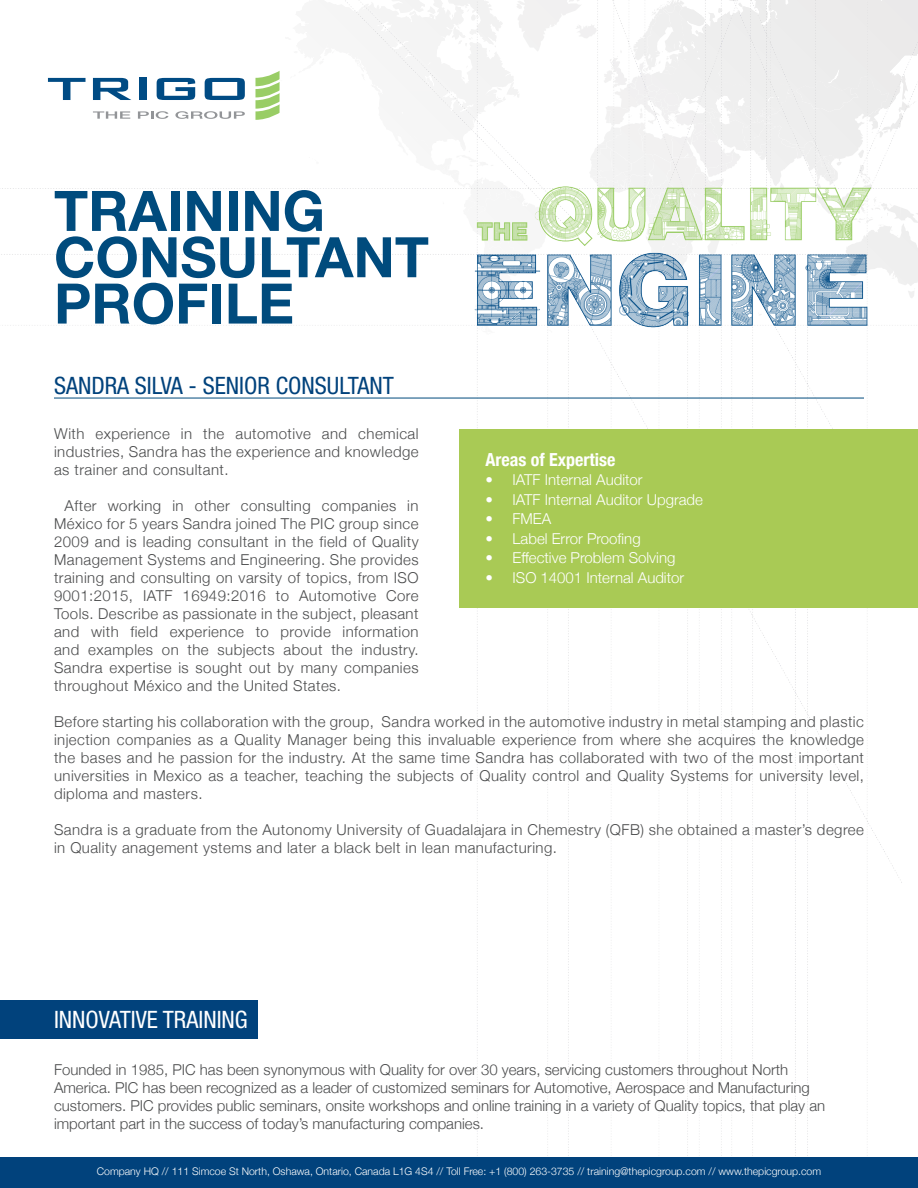
<style>
.page{position:relative;width:918px;height:1188px;background:#fff}
.page>*{position:absolute;margin:0;border:0;box-sizing:border-box;transform-origin:0 0}
.t1{font:700 55.95px/46.3px "Helvetica Neue";color:#004b7d}
.t2{font:condensed 24px "Helvetica Neue LT Std";color:#01427c}
.t3{font:condensed 24px "Helvetica Neue LT Std";color:#fff}
.t4{font:700 condensed 18px "Helvetica Neue";color:#fff}
.t5{font:300 15px/18px "Helvetica Neue";color:#4b4c4d;text-align:justify}
.t6{font:300 15px/18px "Helvetica Neue";letter-spacing:.03em;color:#4b4c4d}
.t7{font:300 15px "Helvetica Neue";color:#fff}
.t8{font:300 10.5px "Helvetica Neue";color:#fff}
</style>
<div class="page">
<img style="left:0;top:0;width:918px;height:1156px">
<div style="left:0;top:1000px;width:257px;height:38px;background:#01427c"></div>
<div style="left:0;top:1157px;width:918px;height:31px;background:#01427c"></div>
<hr style="left:54px;top:398px;width:810px;height:1px;background:#004b7d">
<div style="left:459px;top:430px;width:459px;height:178px;background:#a9ca55"></div>
<h1 class="t1" style="left:54px;top:189px;width:377px">TRAINING<br>CONSULTANT<br>PROFILE</h1>
<p class="t2" style="left:54px;top:372px;width:342px">SANDRA SILVA - SENIOR CONSULTANT</p>
<p class="t5" style="left:54px;top:424px;width:366px">With experience in the automotive and chemical industries, Sandra has the experience and knowledge as trainer and consultant.</p>
<p class="t5" style="left:54px;top:496px;width:366px;text-indent:11px">After working in other consulting companies in México for 5 years Sandra joined The PIC group since 2009 and is leading consultant in the field of Quality Management Systems and Engineering. She provides training and consulting on varsity of topics, from ISO 9001:2015, IATF 16949:2016 to Automotive Core Tools. Describe as passionate in the subject, pleasant and with field experience to provide information and examples on the subjects about the industry.<br>Sandra expertise is sought out by many companies throughout México and the United States.</p>
<p class="t5" style="left:54px;top:712px;width:812px">Before starting his collaboration with the group, Sandra worked in the automotive industry in metal stamping and plastic injection companies as a Quality Manager being this invaluable experience from where she acquires the knowledge the bases and he passion for the industry. At the same time Sandra has collaborated with two of the most important universities in Mexico as a teacher, teaching the subjects of Quality control and Quality Systems for university level, diploma and masters.</p>
<p class="t6" style="left:54px;top:820px;width:811px">Sandra is a graduate from the Autonomy University of Guadalajara in Chemestry (QFB) she obtained a master’s degree in Quality anagement ystems and later a black belt in lean manufacturing.</p>
<p class="t4" style="left:486px;top:444px;width:131px">Areas of Expertise</p>
<p class="t7" style="left:486px;top:468px;width:159px">• IATF Internal Auditor</p>
<p class="t7" style="left:486px;top:487px;width:219px">• IATF Internal Auditor Upgrade</p>
<p class="t7" style="left:486px;top:507px;width:67px">• FMEA</p>
<p class="t7" style="left:486px;top:526px;width:157px">• Label Error Proofing</p>
<p class="t7" style="left:486px;top:546px;width:191px">• Effective Problem Solving</p>
<p class="t7" style="left:486px;top:565px;width:200px">• ISO 14001 Internal Auditor</p>
<h2 class="t3" style="left:54px;top:1006px;width:195px">INNOVATIVE TRAINING</h2>
<p class="t5" style="left:54px;top:1060px;width:773px;text-align:left">Founded in 1985, PIC has been synonymous with Quality for over 30 years, servicing customers throughout North America. PIC has been recognized as a leader of customized seminars for Automotive, Aerospace and Manufacturing customers. PIC provides public seminars, onsite workshops and online training in a variety of Quality topics, that play an important part in the success of today’s manufacturing companies.</p>
<p class="t8" style="left:97px;top:1163px;width:726px">Company HQ // 111 Simcoe St North, Oshawa, Ontario, Canada L1G 4S4 // Toll Free: +1 (800) 263-3735 // training@thepicgroup.com // www.thepicgroup.com</p>
</div>
